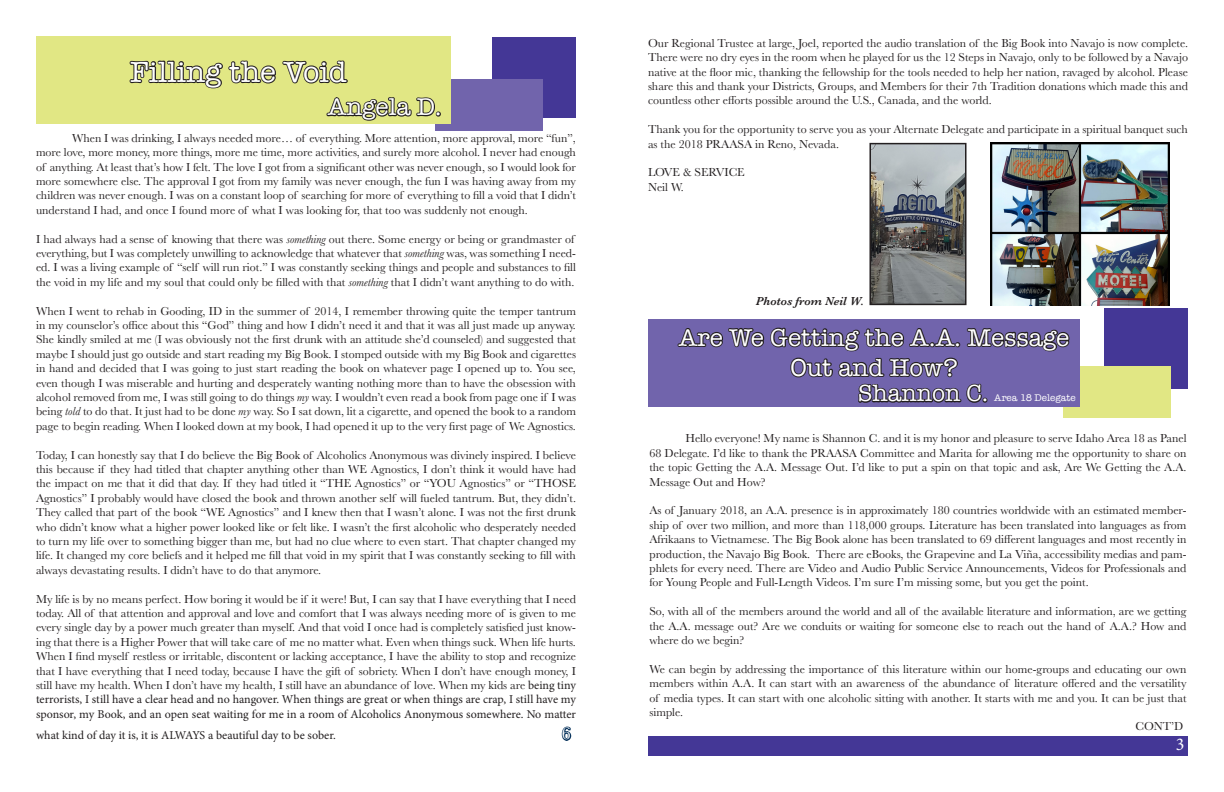
<style>
.page{position:relative;width:1224px;height:792px;background:#fff}
.page>*{position:absolute;margin:0;border:0;box-sizing:border-box;transform-origin:0 0}
.t1{font:30px "American Typewriter";color:#fff}
.t2{font:25px "American Typewriter";color:#fff}
.t3{font:24px "American Typewriter";color:#fff}
.t4{font:18px "Minion Pro";color:#fff}
.t5{font:18px "Baskerville";color:#fff}
.t6{font:12px/14.4px "Baskerville";color:#231f20;text-align:justify}
.t7{font:12px "Minion Pro";letter-spacing:-.005em;color:#231f20}
.t8{font:italic 600 12px "Baskerville";color:#231f20}
.t9{font:10px "American Typewriter";color:#fff}
.s1{font-style:italic}
.s2{font-family:"Minion Pro"}
</style>
<div class="page">
<div style="left:493px;top:37px;width:83px;height:81px;background:#443796"></div>
<div style="left:1105px;top:308px;width:83px;height:81px;background:#443796"></div>
<div style="left:1063px;top:366px;width:108px;height:51px;background:#e1e784"></div>
<div style="left:648px;top:319px;width:432px;height:88px;background:#7164ac"></div>
<svg style="left:677px;top:305px;width:394px;height:113px"></svg>
<div style="left:648px;top:737px;width:540px;height:19px;background:#443796"></div>
<div style="left:435px;top:80px;width:108px;height:51px;background:#7164ac"></div>
<div style="left:36px;top:36px;width:414px;height:87px;background:#e1e784"></div>
<svg style="left:129px;top:60px;width:312px;height:61px"></svg>
<img style="left:990px;top:143px;width:180px;height:162px">
<img style="left:872px;top:146px;width:92px;height:156px">
<div style="left:869px;top:143px;width:98px;height:162px;border:2px solid #231f20"></div>
<svg style="left:561px;top:726px;width:11px;height:15px"></svg>
<p class="t1" style="left:130px;top:49px;width:218px">Filling the Void</p>
<p class="t2" style="left:328px;top:88px;width:116px">Angela D.</p>
<p class="t6" style="left:36px;top:131px;width:542px;text-indent:36px">When I was drinking, I always needed more… of everything. More attention, more approval, more “fun”, more love, more money, more things, more me time, more activities, and surely more alcohol. I never had enough of anything. At least that’s how I felt. The love I got from a significant other was never enough, so I would look for more somewhere else. The approval I got from my family was never enough, the fun I was having away from my children was never enough. I was on a constant loop of searching for more of everything to fill a void that I didn’t understand I had, and once I found more of what I was looking for, that too was suddenly not enough.</p>
<p class="t6" style="left:36px;top:232px;width:542px;text-align:left">I had always had a sense of knowing that there was <span class="s1">something</span> out there. Some energy or being or grandmaster of everything, but I was completely unwilling to acknowledge that whatever that <span class="s1">something</span> was, was something I need&shy;ed. I was a living example of “self will run riot.” I was constantly seeking things and people and substances to fill the void in my life and my soul that could only be filled with that <span class="s1">something</span> that I didn’t want anything to do with.</p>
<p class="t6" style="left:36px;top:304px;width:542px">When I went to rehab in Gooding, ID in the summer of 2014, I remember throwing quite the temper tantrum in my counselor’s office about this “God” thing and how I didn’t need it and that it was all just made up anyway.<br>She kindly smiled at me (I was obviously not the first drunk with an attitude she’d counseled) and suggested that maybe I should just go outside and start reading my Big Book. I stomped outside with my Big Book and cigarettes in hand and decided that I was going to just start reading the book on whatever page I opened up to. You see, even though I was miserable and hurting and desperately wanting nothing more than to have the obsession with alcohol removed from me, I was still going to do things <span class="s1">my</span> way. I wouldn’t even read a book from page one if I was being <span class="s1">told</span> to do that. It just had to be done <span class="s1">my</span> way. So I sat down, lit a cigarette, and opened the book to a random page to begin reading. When I looked down at my book, I had opened it up to the very first page of We Agnostics.</p>
<p class="t6" style="left:36px;top:448px;width:542px">Today, I can honestly say that I do believe the Big Book of Alcoholics Anonymous was divinely inspired. I believe this because if they had titled that chapter anything other than WE Agnostics, I don’t think it would have had the impact on me that it did that day. If they had titled it “THE Agnostics” or “YOU Agnostics” or “THOSE Agnostics” I probably would have closed the book and thrown another self will fueled tantrum. But, they didn’t.<br>They called that part of the book “WE Agnostics” and I knew then that I wasn’t alone. I was not the first drunk who didn’t know what a higher power looked like or felt like. I wasn’t the first alcoholic who desperately needed to turn my life over to something bigger than me, but had no clue where to even start. That chapter changed my life. It changed my core beliefs and it helped me fill that void in my spirit that I was constantly seeking to fill with always devastating results. I didn’t have to do that anymore.</p>
<p class="t6" style="left:36px;top:592px;width:542px">My life is by no means perfect. How boring it would be if it were! But, I can say that I have everything that I need today. All of that attention and approval and love and comfort that I was always needing more of is given to me every single day by a power much greater than myself. And that void I once had is completely satisfied just know&shy;ing that there is a Higher Power that will take care of me no matter what. Even when things suck. When life hurts.<br>When I find myself restless or irritable, discontent or lacking acceptance, I have the ability to stop and recognize that I have everything that I need today, because I have the gift of sobriety. When I don’t have enough money, I still have my health. When I don’t have my health, I still have an abundance of love. When my kids are <span class="s2">being tiny terrorists, I still have a clear head and no hangover. When things are great or when things are crap, I still have my sponsor, my Book, and an open seat waiting for me in a room of Alcoholics Anonymous somewhere. No matter</span></p>
<p class="t7" style="left:36px;top:728px;width:301px">what kind of day it is, it is ALWAYS a beautiful day to be sober.</p>
<p class="t5" style="left:562px;top:722px;width:10px">6</p>
<p class="t6" style="left:648px;top:36px;width:542px">Our Regional Trustee at large, Joel, reported the audio translation of the Big Book into Navajo is now complete.<br>There were no dry eyes in the room when he played for us the 12 Steps in Navajo, only to be followed by a Navajo native at the floor mic, thanking the fellowship for the tools needed to help her nation, ravaged by alcohol. Please share this and thank your Districts, Groups, and Members for their 7th Tradition donations which made this and countless other efforts possible around the U.S., Canada, and the world.</p>
<p class="t6" style="left:648px;top:122px;width:542px">Thank you for the opportunity to serve you as your Alternate Delegate and participate in a spiritual banquet such as the 2018 PRAASA in Reno, Nevada.</p>
<p class="t6" style="left:648px;top:165px;width:98px">LOVE &amp; SERVICE</p>
<p class="t6" style="left:648px;top:180px;width:37px">Neil W.</p>
<p class="t8" style="left:756px;top:293px;width:110px">Photos from Neil W.</p>
<p class="t2" style="left:679px;top:318px;width:392px">Are We Getting the A.A. Message</p>
<p class="t2" style="left:790px;top:348px;width:169px">Out and How?</p>
<p class="t3" style="left:858px;top:375px;width:132px">Shannon C.</p>
<p class="t9" style="left:994px;top:390px;width:83px">Area 18 Delegate</p>
<p class="t6" style="left:649px;top:431px;width:539px;text-indent:36px">Hello everyone! My name is Shannon C. and it is my honor and pleasure to serve Idaho Area 18 as Panel 68 Delegate. I’d like to thank the PRAASA Committee and Marita for allowing me the opportunity to share on the topic Getting the A.A. Message Out. I’d like to put a spin on that topic and ask, Are We Getting the A.A.<br>Message Out and How?</p>
<p class="t6" style="left:649px;top:503px;width:539px">As of January 2018, an A.A. presence is in approximately 180 countries worldwide with an estimated member&shy;ship of over two million, and more than 118,000 groups. Literature has been translated into languages as from Afrikaans to Vietnamese. The Big Book alone has been translated to 69 different languages and most recently in production, the Navajo Big Book. There are eBooks, the Grapevine and La Viña, accessibility medias and pam&shy;phlets for every need. There are Video and Audio Public Service Announcements, Videos for Professionals and for Young People and Full-Length Videos. I’m sure I’m missing some, but you get the point.</p>
<p class="t6" style="left:649px;top:604px;width:539px">So, with all of the members around the world and all of the available literature and information, are we getting the A.A. message out? Are we conduits or waiting for someone else to reach out the hand of A.A.? How and where do we begin?</p>
<p class="t6" style="left:649px;top:662px;width:539px">We can begin by addressing the importance of this literature within our home-groups and educating our own members within A.A. It can start with an awareness of the abundance of literature offered and the versatility of media types. It can start with one alcoholic sitting with another. It starts with me and you. It can be just that simple.</p>
<p class="t6" style="left:1135px;top:719px;width:49px">CONT’D</p>
<p class="t4" style="left:1176px;top:732px;width:10px">3</p>
</div>
